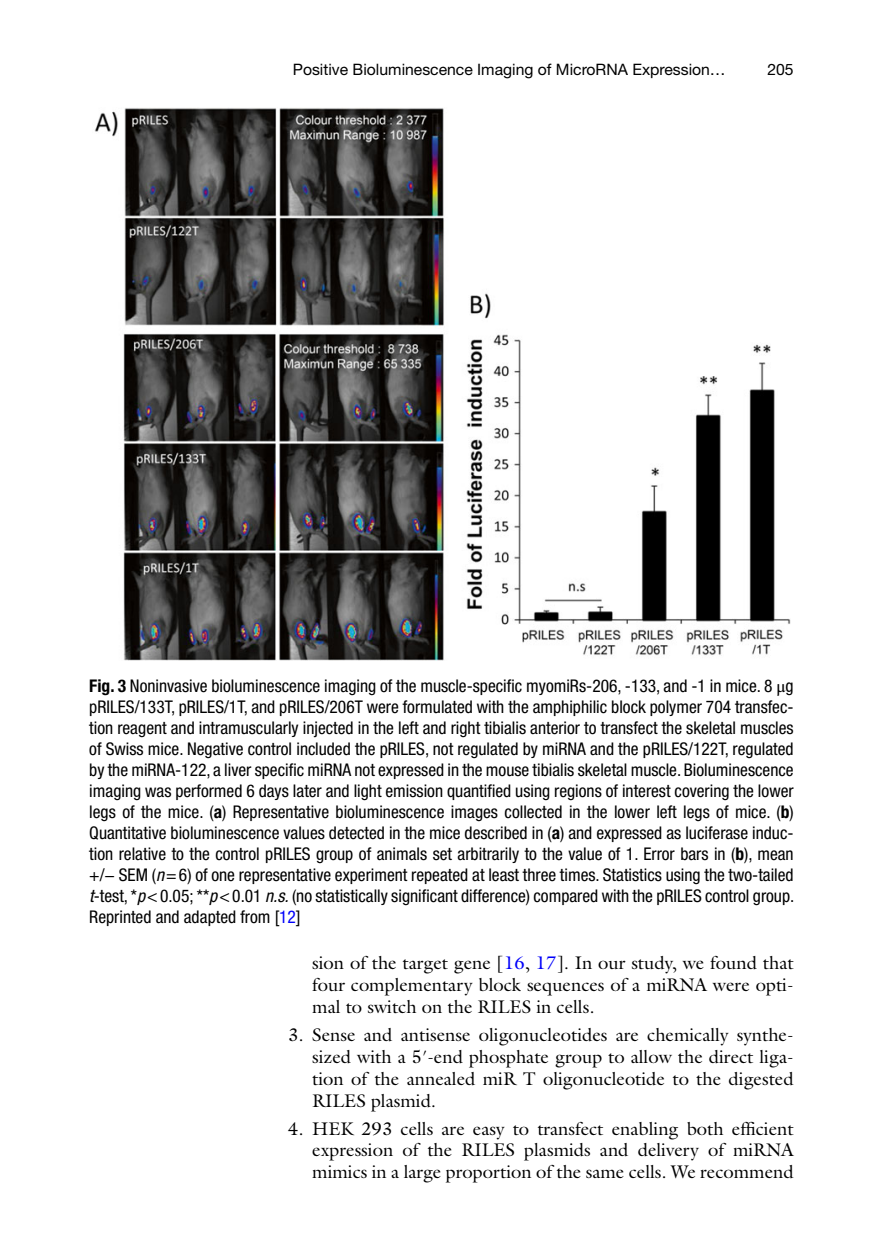
<style>
.page{position:relative;width:883px;height:1260px;background:#fff}
.page>*{position:absolute;margin:0;border:0;box-sizing:border-box;transform-origin:0 0}
.t1{font:18.38px/21.9px "Rjjqtl Galliard";color:#000;text-align:justify}
.t2{font:condensed 17.5px/21px "Gqhcwk Helvetica Neue";color:#000;text-align:justify}
.t3{font:15.75px "Thwdjm Helvetica Neue";color:#000}
.s1{font-family:"Kfqprb Helvetica Neue";font-weight:700}
.s2{font-family:"Vclpmp STIX General";font-stretch:normal}
.s3{font-family:"Xcnqrn Helvetica Neue";font-style:italic}
.s4{color:#0000fa}
.s5{font-family:"Vclpmp STIX General"}
</style>
<div class="page">
<img style="left:94px;top:108px;width:697px;height:552px">
<p class="t3" style="left:293px;top:64px;width:434px">Positive Bioluminescence Imaging of MicroRNA Expression…</p>
<p class="t3" style="left:767px;top:64px;width:28px">205</p>
<p class="t2" style="left:89px;top:677px;width:707px"><span class="s1">Fig. 3</span> Noninvasive bioluminescence imaging of the muscle-specific myomiRs-206, -133, and -1 in mice. 8 <span class="s2">μ</span>g pRILES/133T, pRILES/1T, and pRILES/206T were formulated with the amphiphilic block polymer 704 transfec&shy;tion reagent and intramuscularly injected in the left and right tibialis anterior to transfect the skeletal muscles of Swiss mice. Negative control included the pRILES, not regulated by miRNA and the pRILES/122T, regulated by the miRNA-122, a liver specific miRNA not expressed in the mouse tibialis skeletal muscle. Bioluminescence imaging was performed 6 days later and light emission quantified using regions of interest covering the lower legs of the mice. ( <span class="s1">a</span> ) Representative bioluminescence images collected in the lower left legs of mice. ( <span class="s1">b</span> )<br>Quantitative bioluminescence values detected in the mice described in ( <span class="s1">a</span> ) and expressed as luciferase induc&shy;tion relative to the control pRILES group of animals set arbitrarily to the value of 1. Error bars in ( <span class="s1">b</span> ), mean +/− SEM ( <span class="s3">n</span> = 6) of one representative experiment repeated at least three times. Statistics using the two-tailed <span class="s3">t</span> -test, * <span class="s3">p</span> &lt; 0.05; ** <span class="s3">p</span> &lt; 0.01 <span class="s3">n.s.</span> (no statistically significant difference) compared with the pRILES control group.<br>Reprinted and adapted from [ <span class="s4">12</span> ]</p>
<p class="t1" style="left:312px;top:954px;width:483px">sion of the target gene [ <span class="s4">16</span>, <span class="s4">17</span>]. In our study, we found that four complementary block sequences of a miRNA were opti&shy;mal to switch on the RILES in cells.</p>
<p class="t1" style="left:312px;top:1026px;width:483px;text-indent:-24px">3. Sense and antisense oligonucleotides are chemically synthe&shy;sized with a 5<span class="s5">′</span>-end phosphate group to allow the direct liga&shy;tion of the annealed miR T oligonucleotide to the digested RILES plasmid.</p>
<p class="t1" style="left:312px;top:1119px;width:483px;text-indent:-24px">4. HEK 293 cells are easy to transfect enabling both efficient expression of the RILES plasmids and delivery of miRNA mimics in a large proportion of the same cells. We recommend</p>
</div>
